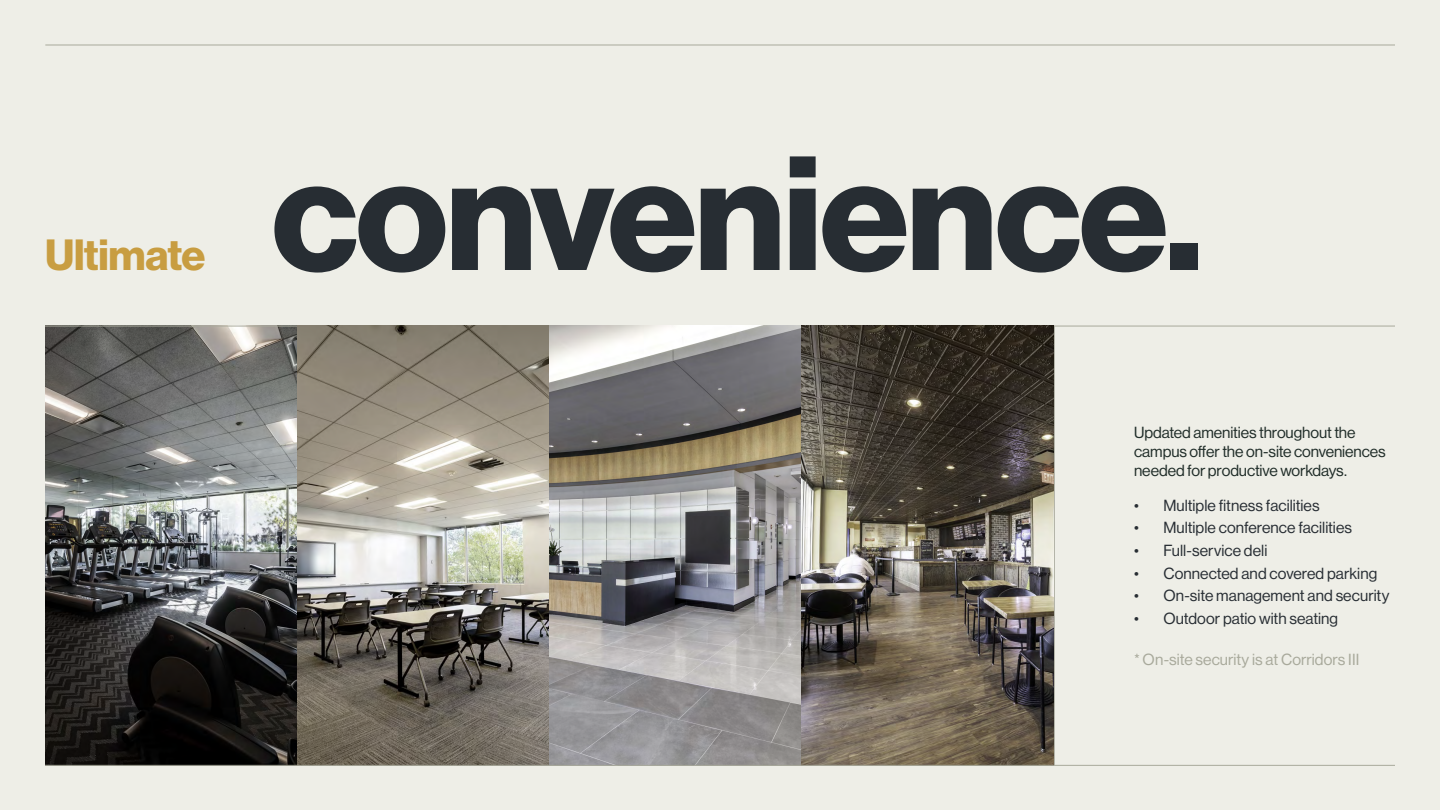
<style>
.page{position:relative;width:1440px;height:810px;background:#eeeee7}
.page>*{position:absolute;margin:0;border:0;box-sizing:border-box;transform-origin:0 0}
.t1{font:158.85px "N Haas Grotesk DS Pro 75 Bd";letter-spacing:-.015em;color:#272d33}
.t2{font:42.75px "N Haas Grotesk DS Pro 75 Bd";letter-spacing:-.005em;color:#c89d41}
.t3{font:15.75px "N Haas Grotesk DS Pro 55 Rg";letter-spacing:.005em;color:#272d33}
.t4{font:15.75px/18.9px "N Haas Grotesk DS Pro 55 Rg";letter-spacing:-.005em;color:#1f2c28}
.t5{font:15.75px "N Haas Grotesk DS Pro 55 Rg";letter-spacing:.005em;color:#a8a99b}
</style>
<div class="page">
<img style="left:45px;top:327px;width:252px;height:438px">
<hr style="left:45px;top:326px;width:1350px;height:1px;background:#a8a99b">
<hr style="left:1054px;top:326px;width:1px;height:439px;background:#a8a99b">
<hr style="left:45px;top:45px;width:1350px;height:1px;background:#a8a99b">
<svg style="left:297px;top:326px;width:253px;height:439px;background:#928c81"></svg>
<svg style="left:550px;top:326px;width:252px;height:439px;background:#949290"></svg>
<svg style="left:802px;top:326px;width:252px;height:439px;background:#60594e"></svg>
<hr style="left:45px;top:765px;width:1350px;height:1px;background:#a8a99b">
<h2 class="t2" style="left:45px;top:230px;width:162px">Ultimate</h2>
<h1 class="t1" style="left:272px;top:121px;width:933px">convenience.</h1>
<p class="t4" style="left:1134px;top:423px;width:253px">Updated amenities throughout the campus offer the on-site conveniences needed for productive workdays.</p>
<p class="t3" style="left:1134px;top:496px;width:187px">• Multiple fitness facilities</p>
<p class="t3" style="left:1134px;top:519px;width:220px">• Multiple conference facilities</p>
<p class="t3" style="left:1134px;top:541px;width:135px">• Full-service deli</p>
<p class="t3" style="left:1134px;top:564px;width:245px">• Connected and covered parking</p>
<p class="t3" style="left:1134px;top:587px;width:257px">• On-site management and security</p>
<p class="t3" style="left:1134px;top:609px;width:206px">• Outdoor patio with seating</p>
<p class="t5" style="left:1134px;top:651px;width:227px">* On-site security is at Corridors III</p>
</div>
